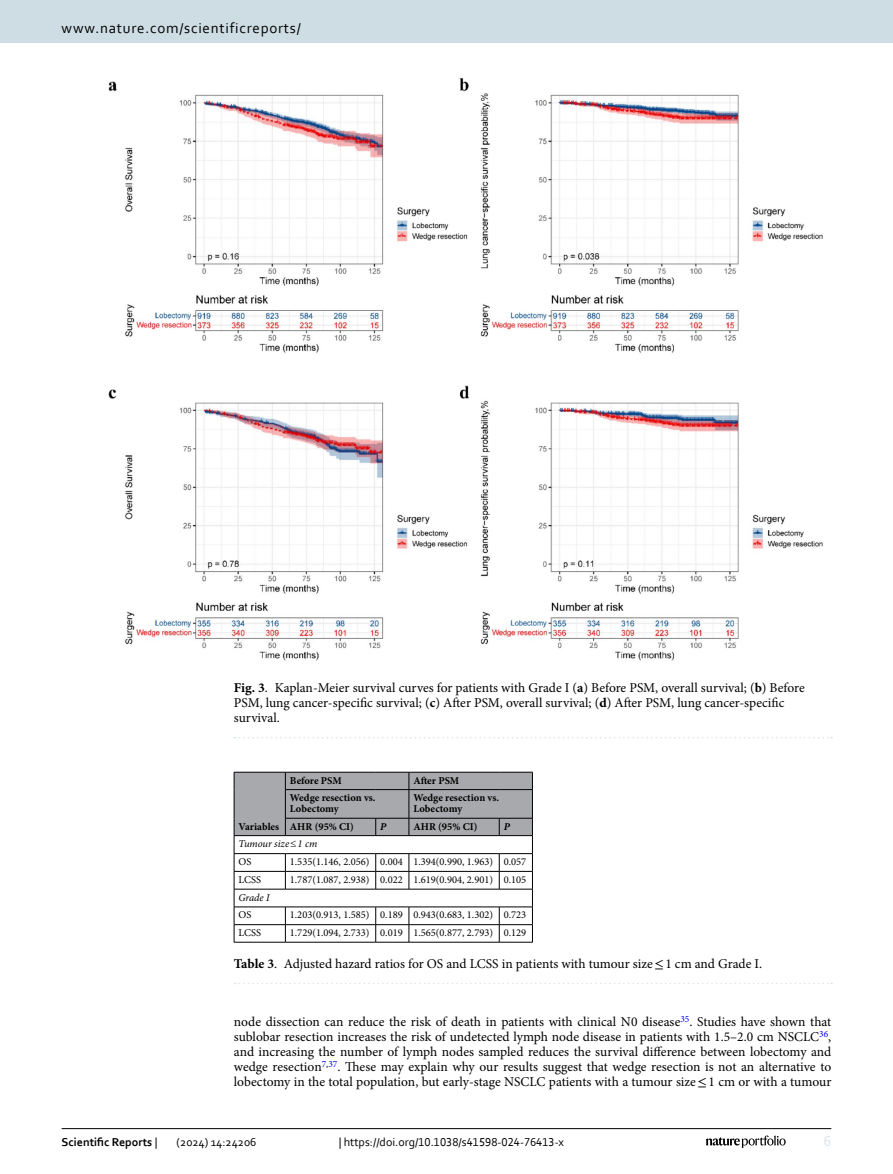
<style>
.page{position:relative;width:893px;height:1174px;background:#fff}
.page>*{position:absolute;margin:0;border:0;box-sizing:border-box;transform-origin:0 0}
.t1{font:15px "Corbel";letter-spacing:.05em;color:#000}
.t2{font:15px "Corbel";color:#d9e4eb}
.Body_Text_Indent{font:13.5px/15px "Minion Pro";color:#000;text-align:justify}
.Figure_Caption{font:13.5px/15px "Minion Pro";color:#000}
.Table_Caption{font:13.5px "Minion Pro";color:#000}
.t3{font:12px "Corbel";color:#000}
.t4{font:700 12px "Corbel";color:#000}
.Table_Body{font:10.5px "Minion Pro";color:#000}
.Table_Head{font:700 10.5px/11.2px "Minion Pro";color:#000}
.Table_Body-2{font:italic 10.5px "Minion Pro";letter-spacing:-.01em;color:#000}
.Table_Head-2{font:italic 700 10.5px "Minion Pro";color:#000}
.s1{font-weight:700}
.s2{font-family:"STIX"}
.s3{font-weight:400}
</style>
<div class="page">
<hr style="left:285px;top:942px;width:91px;height:1px;background:#000">
<hr style="left:376px;top:942px;width:33px;height:1px;background:#000">
<hr style="left:409px;top:942px;width:90px;height:1px;background:#000">
<svg style="left:234px;top:772px;width:299px;height:170px"></svg>
<hr style="left:499px;top:942px;width:34px;height:1px;background:#000">
<hr style="left:234px;top:942px;width:51px;height:1px;background:#000">
<svg style="left:235px;top:983px;width:597px;height:1px"></svg>
<img style="left:108px;top:77px;width:715px;height:584px">
<svg style="left:235px;top:737px;width:597px;height:1px"></svg>
<hr style="left:62px;top:1128px;width:769px;height:1px;background:#000">
<svg style="left:706px;top:1135px;width:80px;height:12px"></svg>
<div style="left:0;top:0;width:893px;height:43px;background:#cedde4"></div>
<p class="t1" style="left:62px;top:18px;width:241px">www.nature.com/scientificreports/</p>
<p class="Figure_Caption" style="left:234px;top:680px;width:572px"><span class="s1">Fig. 3</span>. Kaplan-Meier survival curves for patients with Grade I (<span class="s1">a</span>) Before PSM, overall survival; (<span class="s1">b</span>) Before<br>PSM, lung cancer-specific survival; (<span class="s1">c</span>) After PSM, overall survival; (<span class="s1">d</span>) After PSM, lung cancer-specific survival.</p>
<p class="Table_Head" style="left:290px;top:774px;width:53px">Before PSM</p>
<p class="Table_Head" style="left:413px;top:774px;width:47px">After PSM</p>
<p class="Table_Head" style="left:290px;top:792px;width:87px">Wedge resection vs.<br>Lobectomy</p>
<p class="Table_Head" style="left:413px;top:792px;width:87px">Wedge resection vs.<br>Lobectomy</p>
<p class="Table_Head" style="left:290px;top:820px;width:66px">AHR (95% CI)</p>
<p class="Table_Head-2" style="left:380px;top:818px;width:8px">P</p>
<p class="Table_Head" style="left:413px;top:820px;width:66px">AHR (95% CI)</p>
<p class="Table_Head-2" style="left:504px;top:818px;width:8px">P</p>
<p class="Table_Body-2" style="left:239px;top:837px;width:80px">Tumour size≤1 cm</p>
<p class="Table_Body" style="left:239px;top:854px;width:14px">OS</p>
<p class="Table_Body" style="left:290px;top:854px;width:81px">1.535(1.146, 2.056)</p>
<p class="Table_Body" style="left:380px;top:854px;width:24px">0.004</p>
<p class="Table_Body" style="left:413px;top:854px;width:81px">1.394(0.990, 1.963)</p>
<p class="Table_Body" style="left:504px;top:854px;width:24px">0.057</p>
<p class="Table_Body" style="left:239px;top:872px;width:24px">LCSS</p>
<p class="Table_Body" style="left:290px;top:872px;width:81px">1.787(1.087, 2.938)</p>
<p class="Table_Body" style="left:380px;top:872px;width:24px">0.022</p>
<p class="Table_Body" style="left:413px;top:872px;width:81px">1.619(0.904, 2.901)</p>
<p class="Table_Body" style="left:504px;top:872px;width:24px">0.105</p>
<p class="Table_Body-2" style="left:239px;top:890px;width:33px">Grade I</p>
<p class="Table_Body" style="left:239px;top:908px;width:14px">OS</p>
<p class="Table_Body" style="left:290px;top:908px;width:81px">1.203(0.913, 1.585)</p>
<p class="Table_Body" style="left:380px;top:908px;width:24px">0.189</p>
<p class="Table_Body" style="left:413px;top:908px;width:81px">0.943(0.683, 1.302)</p>
<p class="Table_Body" style="left:504px;top:908px;width:24px">0.723</p>
<p class="Table_Body" style="left:239px;top:925px;width:24px">LCSS</p>
<p class="Table_Body" style="left:290px;top:925px;width:81px">1.729(1.094, 2.733)</p>
<p class="Table_Body" style="left:380px;top:925px;width:24px">0.019</p>
<p class="Table_Body" style="left:413px;top:925px;width:81px">1.565(0.877, 2.793)</p>
<p class="Table_Body" style="left:504px;top:925px;width:24px">0.129</p>
<p class="Table_Caption" style="left:234px;top:955px;width:530px"><span class="s1">Table 3</span>. Adjusted hazard ratios for OS and LCSS in patients with tumour size<span class="s2">≤</span>1 cm and Grade I.</p>
<p class="Table_Head" style="left:239px;top:820px;width:42px">Variables</p>
<p class="Body_Text_Indent" style="left:234px;top:1014px;width:599px">node dissection can reduce the risk of death in patients with clinical N0 disease<sup>35</sup>. Studies have shown that sublobar resection increases the risk of undetected lymph node disease in patients with 1.5–2.0 cm NSCLC<sup>36</sup>, and increasing the number of lymph nodes sampled reduces the survival difference between lobectomy and wedge resection<sup>7</sup><sup>,</sup><sup>37</sup>. These may explain why our results suggest that wedge resection is not an alternative to lobectomy in the total population, but early-stage NSCLC patients with a tumour size<span class="s2">≤</span>1 cm or with a tumour</p>
<p class="t4" style="left:62px;top:1134px;width:97px">Scientific Reports <span class="s3">|</span></p>
<p class="t3" style="left:177px;top:1134px;width:81px">(2024) 14:24206</p>
<p class="t3" style="left:339px;top:1134px;width:227px">| https://doi.org/10.1038/s41598-024-76413-x</p>
<p class="t2" style="left:824px;top:1132px;width:9px">6</p>
</div>
